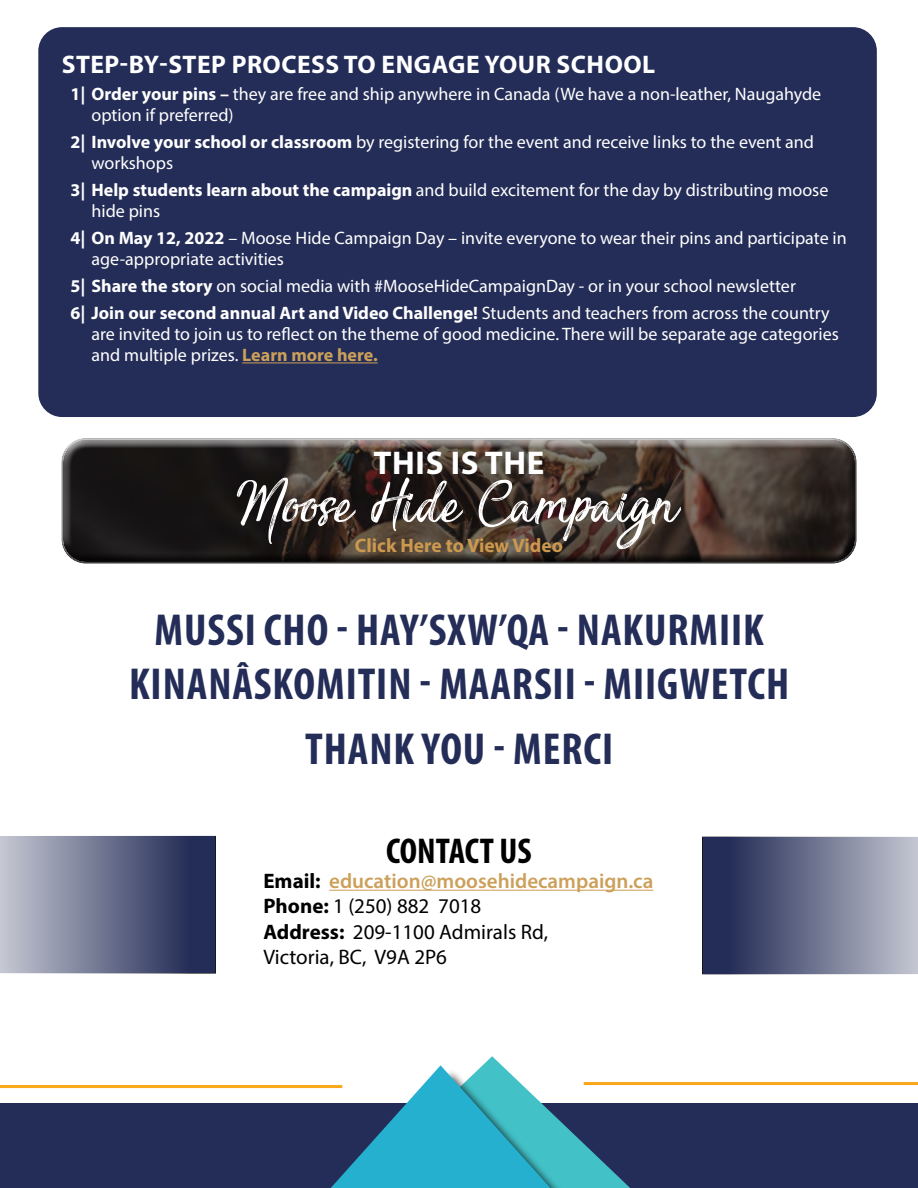
<style>
.page{position:relative;width:918px;height:1188px;background:#fff}
.page>*{position:absolute;margin:0;border:0;box-sizing:border-box;transform-origin:0 0}
.t1{font:78px "Sensations and Qualities";color:#fff}
.t2{font:700 condensed 45px/54px "Myriad Pro";letter-spacing:.02em;color:#242d57;text-align:center}
.t3{font:700 condensed 36px "Myriad Pro";color:#000}
.t4{font:700 33px "Myriad Pro";letter-spacing:.02em;color:#fff}
.t5{font:700 25.5px "Myriad Pro";letter-spacing:.02em;color:#fff}
.t6{font:21px/25.2px "Myriad Pro";color:#000}
.t7{font:700 19.5px "Myriad Pro";color:#cb994f}
.t8{font:18px/21px "Myriad Pro";color:#fff}
.s1{font-weight:700}
.s2{font-weight:700;color:#cca05a}
.s3{font-weight:600;color:#cca05a}
</style>
<div class="page">
<div style="left:38px;top:27px;width:839px;height:390px;background:#242d57;border-radius:24px"></div>
<hr style="left:242px;top:362px;width:136px;height:1px;background:#cca05a">
<div style="left:0;top:1103px;width:918px;height:85px;background:#242d57"></div>
<div style="left:316px;top:1069px;width:271px;height:119px;background:#000;opacity:.75"></div>
<svg style="left:331px;top:1056px;width:299px;height:132px"></svg>
<hr style="left:0;top:1085px;width:342px;height:3px;background:#faa81a">
<hr style="left:584px;top:1082px;width:334px;height:3px;background:#faa81a">
<div style="left:50px;top:427px;width:812px;height:130px;background:#fff;opacity:.75"></div>
<div style="left:56px;top:444px;width:811px;height:128px;background:#000;opacity:.75"></div>
<hr style="left:329px;top:890px;width:324px;height:1px;background:#cca05a">
<svg style="left:702px;top:837px;width:216px;height:137px;background:#6a708c"></svg>
<svg style="left:0;top:836px;width:216px;height:138px;background:#6c718d"></svg>
<h3 class="t5" style="left:62px;top:48px;width:595px">STEP-BY-STEP PROCESS TO ENGAGE YOUR SCHOOL</h3>
<p class="t8" style="left:92px;top:83px;width:731px;text-indent:-21px"><span class="s1">1| Order your pins –</span> they are free and ship anywhere in Canada (We have a non-leather, Naugahyde option if preferred)</p>
<p class="t8" style="left:92px;top:131px;width:724px;text-indent:-21px"><span class="s1">2| Involve your school or classroom</span> by registering for the event and receive links to the event and workshops</p>
<p class="t8" style="left:92px;top:179px;width:738px;text-indent:-21px"><span class="s1">3| Help students learn about the campaign</span> and build excitement for the day by distributing moose hide pins</p>
<p class="t8" style="left:92px;top:227px;width:757px;text-indent:-21px"><span class="s1">4| On May 12, 2022</span> – Moose Hide Campaign Day – invite everyone to wear their pins and participate in age-appropriate activities</p>
<p class="t8" style="left:70px;top:272px;width:761px;line-height:27px"><span class="s1">5| Share the story</span> on social media with #MooseHideCampaignDay - or in your school newsletter<br><span class="s1">6| Join our second annual Art and Video Challenge!</span> Students and teachers from across the country</p>
<p class="t8" style="left:92px;top:323px;width:749px">are invited to join us to reflect on the theme of good medicine. There will be separate age categories and multiple prizes. <span class="s2">Learn more here.</span></p>
<h3 class="t4" style="left:373px;top:441px;width:173px">THIS IS THE</h3>
<h1 class="t1" style="left:237px;top:466px;width:446px">Moose Hide Campaign</h1>
<p class="t7" style="left:355px;top:533px;width:210px">Click Here to View Video</p>
<h2 class="t2" style="left:129px;top:602px;width:662px">MUSSI CHO - HAY’SXW’QA - NAKURMIIK<br>KINANÂSKOMITIN - MAARSII - MIIGWETCH</h2>
<h2 class="t2" style="left:305px;top:721px;width:310px">THANK YOU - MERCI</h2>
<h3 class="t3" style="left:386px;top:828px;width:147px">CONTACT US</h3>
<p class="t6" style="left:263px;top:868px;width:392px"><span class="s1">Email:</span> <span class="s3">education@moosehidecampaign.ca<br></span><span class="s1">Phone:</span> 1 (250) 882 7018<br><span class="s1">Address:</span> 209-1100 Admirals Rd,<br>Victoria, BC, V9A 2P6</p>
</div>
